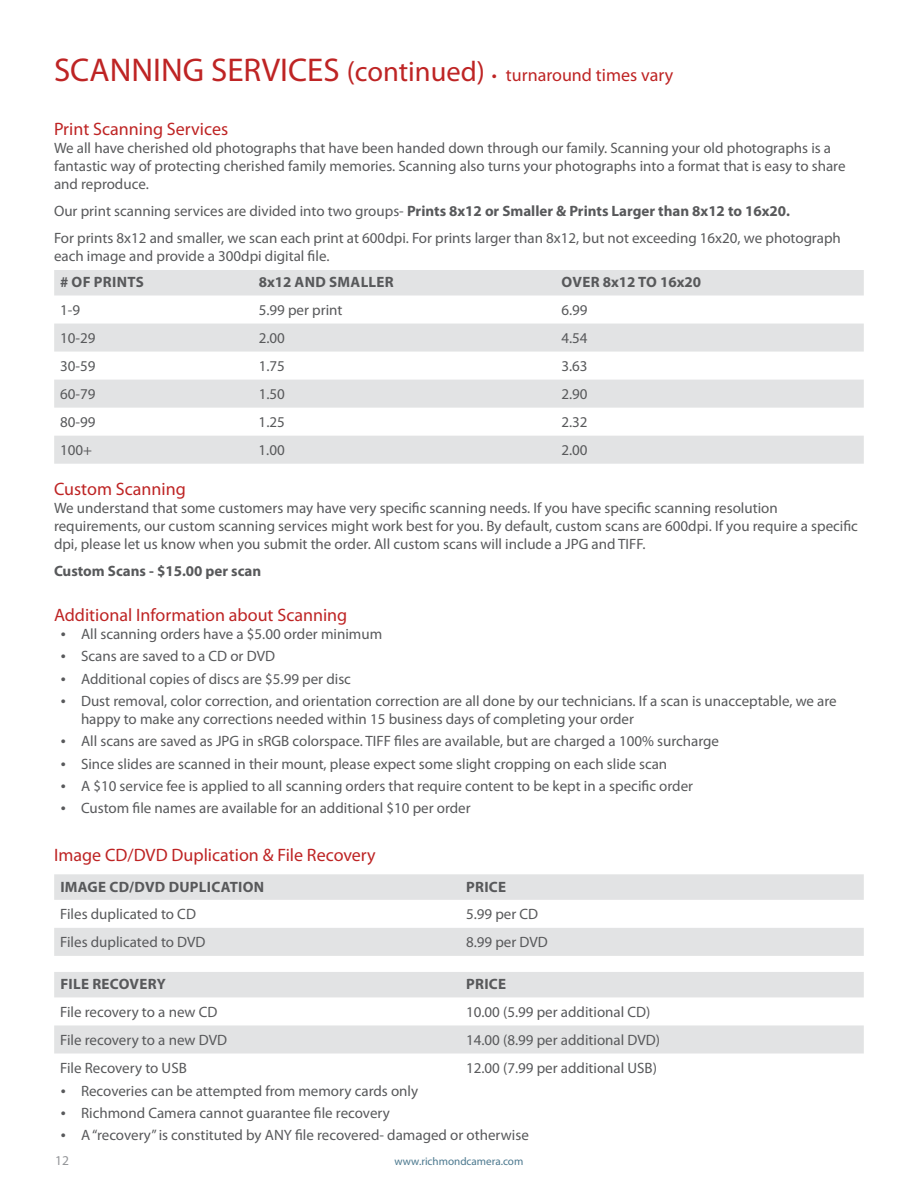
<style>
.page{position:relative;width:918px;height:1188px;background:#fff}
.page>*{position:absolute;margin:0;border:0;box-sizing:border-box;transform-origin:0 0}
.t1{font:33px "Myriad Pro";color:#be2424}
.t2{font:18px "Myriad Pro";color:#be2424}
.t3{font:15px/18px "Myriad Pro";color:#58595b}
.t4{font:700 15px "Myriad Pro";letter-spacing:.005em;color:#58595b}
.t5{font:13.5px "Myriad Pro";color:#939598}
.t6{font:11.1px "Myriad Pro";color:#4b788e}
.s1{font-size:28.5px}
.s2{font-weight:700}
.s3{font-size:18px}
</style>
<div class="page">
<svg style="left:54px;top:270px;width:810px;height:194px;fill:#e2e3e4"></svg>
<svg style="left:54px;top:874px;width:810px;height:82px;fill:#e2e3e4"></svg>
<svg style="left:54px;top:972px;width:810px;height:82px;fill:#e2e3e4"></svg>
<h1 class="t1" style="left:54px;top:50px;width:20px">SCANNING</h1>
<h1 class="t1" style="left:211px;top:50px;width:17px">SERVICES</h1>
<p class="t2" style="left:347px;top:64px;width:328px"><span class="s1">(continued)</span> • turnaround times vary</p>
<p class="t2" style="left:54px;top:118px;width:176px">Print Scanning Services</p>
<p class="t3" style="left:54px;top:139px;width:793px">We all have cherished old photographs that have been handed down through our family. Scanning your old photographs is a fantastic way of protecting cherished family memories. Scanning also turns your photographs into a format that is easy to share and reproduce.</p>
<p class="t3" style="left:54px;top:197px;width:788px;line-height:27px">Our print scanning services are divided into two groups- <span class="s2">Prints 8x12 or Smaller &amp; Prints Larger than 8x12 to 16x20.<br></span>For prints 8x12 and smaller, we scan each print at 600dpi. For prints larger than 8x12, but not exceeding 16x20, we photograph</p>
<p class="t3" style="left:54px;top:247px;width:277px">each image and provide a 300dpi digital file.</p>
<p class="t4" style="left:60px;top:272px;width:85px"># of Prints</p>
<p class="t4" style="left:259px;top:272px;width:81px">8x12 and Small</p>
<p class="t4" style="left:377px;top:272px;width:19px">er</p>
<p class="t4" style="left:562px;top:272px;width:141px">Over 8x12 to 16x20</p>
<p class="t3" style="left:60px;top:301px;width:21px">1-9</p>
<p class="t3" style="left:259px;top:301px;width:85px">5.99 per print</p>
<p class="t3" style="left:562px;top:301px;width:28px">6.99</p>
<p class="t3" style="left:60px;top:329px;width:37px">10-29</p>
<p class="t3" style="left:259px;top:329px;width:28px">2.00</p>
<p class="t3" style="left:561px;top:329px;width:28px">4.54</p>
<p class="t3" style="left:60px;top:357px;width:37px">30-59</p>
<p class="t3" style="left:259px;top:357px;width:28px">1.75</p>
<p class="t3" style="left:561px;top:357px;width:28px">3.63</p>
<p class="t3" style="left:60px;top:385px;width:37px">60-79</p>
<p class="t3" style="left:259px;top:385px;width:28px">1.50</p>
<p class="t3" style="left:561px;top:385px;width:28px">2.90</p>
<p class="t3" style="left:60px;top:413px;width:37px">80-99</p>
<p class="t3" style="left:259px;top:413px;width:28px">1.25</p>
<p class="t3" style="left:561px;top:413px;width:28px">2.32</p>
<p class="t3" style="left:60px;top:441px;width:34px">100+</p>
<p class="t3" style="left:259px;top:441px;width:28px">1.00</p>
<p class="t3" style="left:561px;top:441px;width:28px">2.00</p>
<p class="t2" style="left:54px;top:478px;width:133px">Custom Scanning</p>
<p class="t3" style="left:54px;top:499px;width:806px">We understand that some customers may have very specific scanning needs. If you have specific scanning resolution requirements, our custom scanning services might work best for you. By default, custom scans are 600dpi. If you require a specific dpi, please let us know when you submit the order. All custom scans will include a JPG and TI FF.</p>
<p class="t4" style="left:54px;top:561px;width:209px">Custom Scans - $15.00 per scan</p>
<p class="t2" style="left:54px;top:604px;width:295px">Additional I nformation about Scanning</p>
<p class="t3" style="left:61px;top:625px;width:323px"><span class="s3">•</span> All scanning orders have a $5.00 order minimum</p>
<p class="t3" style="left:61px;top:647px;width:196px"><span class="s3">•</span> Scans are saved to a CD or DVD</p>
<p class="t3" style="left:61px;top:669px;width:292px"><span class="s3">•</span> Additional copies of discs are $5.99 per disc</p>
<p class="t3" style="left:81px;top:692px;width:757px;text-indent:-20px"><span class="s3">•</span> Dust removal, color correction, and orientation correction are all done by our technicians. If a scan is unacceptable, we are happy to make any corrections needed within 15 business days of completing your order</p>
<p class="t3" style="left:61px;top:732px;width:660px"><span class="s3">•</span> All scans are saved as JPG in sRGB colorspace. TIFF files are available, but are charged a 100% surcharge</p>
<p class="t3" style="left:61px;top:754px;width:608px"><span class="s3">•</span> Since slides are scanned in their mount, please expect some slight cropping on each slide scan</p>
<p class="t3" style="left:61px;top:777px;width:634px"><span class="s3">•</span> A $10 service fee is applied to all scanning orders that require content to be kept in a specific order</p>
<p class="t3" style="left:61px;top:799px;width:411px"><span class="s3">•</span> Custom file names are available for an additional $10 per order</p>
<p class="t2" style="left:54px;top:844px;width:92px">I mage CD/DVD</p>
<p class="t2" style="left:172px;top:844px;width:206px">Duplication &amp; File Recovery</p>
<p class="t4" style="left:60px;top:877px;width:85px">IMAGE CD/DVD</p>
<p class="t4" style="left:169px;top:877px;width:71px">DU PLICATION</p>
<p class="t4" style="left:466px;top:877px;width:18px">PRICE</p>
<p class="t3" style="left:60px;top:905px;width:127px">Files duplicated to CD</p>
<p class="t3" style="left:466px;top:905px;width:74px">5.99 per CD</p>
<p class="t3" style="left:60px;top:933px;width:128px">Files duplicated to DVD</p>
<p class="t3" style="left:466px;top:933px;width:64px">8.99 per DVD</p>
<p class="t4" style="left:60px;top:974px;width:43px">FILE RECOVER</p>
<p class="t4" style="left:157px;top:974px;width:11px">Y</p>
<p class="t4" style="left:466px;top:974px;width:18px">PRICE</p>
<p class="t3" style="left:60px;top:1003px;width:149px">File recovery to a new CD</p>
<p class="t3" style="left:466px;top:1003px;width:186px">10.00 (5.99 per additional CD)</p>
<p class="t3" style="left:60px;top:1031px;width:149px">File recovery to a new DVD</p>
<p class="t3" style="left:466px;top:1031px;width:172px">14.00 (8.99 per additional DVD</p>
<p class="t3" style="left:656px;top:1031px;width:6px">)</p>
<p class="t3" style="left:60px;top:1059px;width:128px">File Recovery to US B</p>
<p class="t3" style="left:466px;top:1059px;width:192px">12.00 (7.99 per additional USB)</p>
<p class="t3" style="left:61px;top:1081px;width:359px"><span class="s3">•</span> Recoveries can be attempted from memory cards only</p>
<p class="t3" style="left:61px;top:1104px;width:331px"><span class="s3">•</span> Richmond Camera cannot guarantee file recovery</p>
<p class="t3" style="left:61px;top:1126px;width:214px"><span class="s3">•</span> A “recovery” is constituted by ANY</p>
<p class="t3" style="left:295px;top:1126px;width:235px">file recovered- damaged or otherwise</p>
<p class="t5" style="left:55px;top:1152px;width:15px">12</p>
<p class="t6" style="left:395px;top:1155px;width:130px">www.richmondcamera.com</p>
</div>
